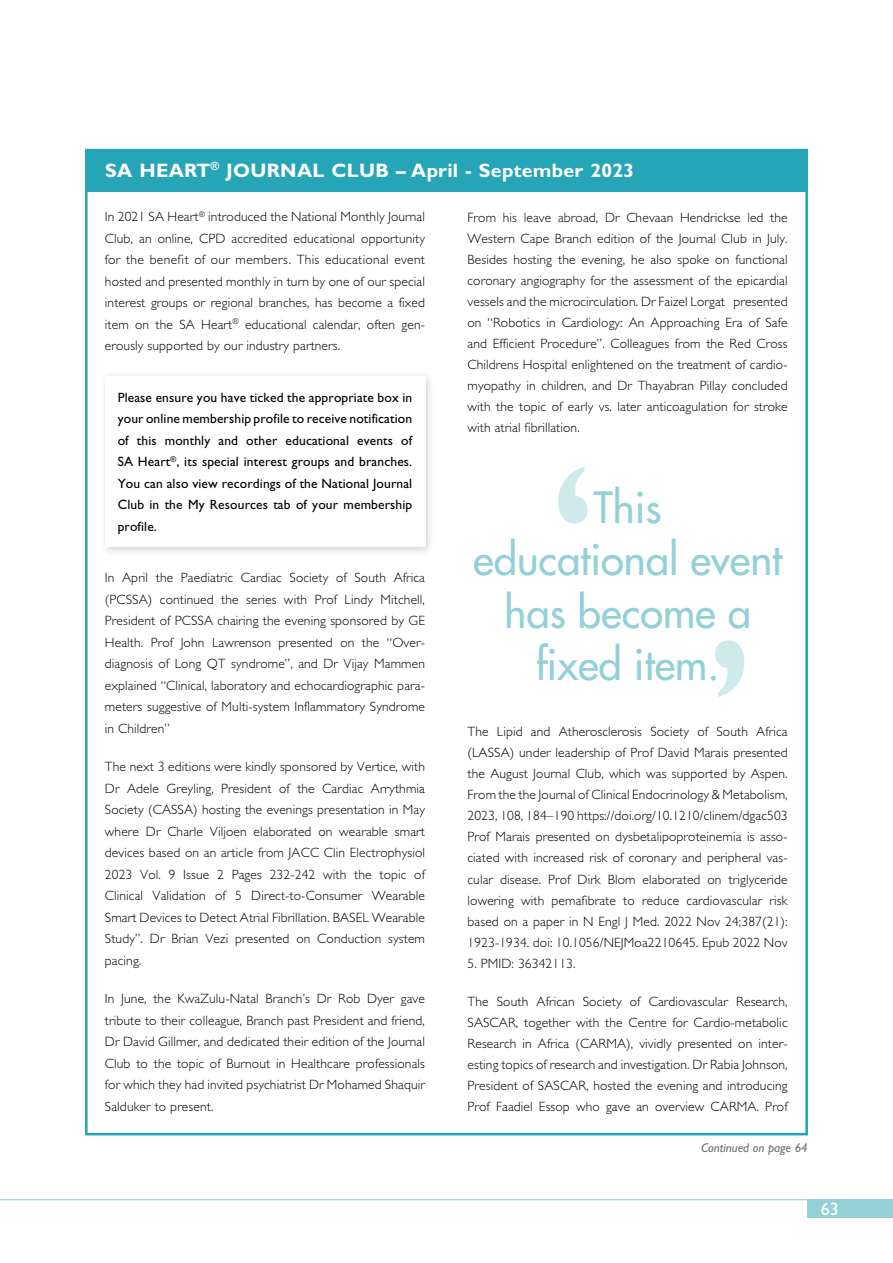
<style>
.page{position:relative;width:893px;height:1263px;background:#fff}
.page>*{position:absolute;margin:0;border:0;box-sizing:border-box;transform-origin:0 0}
.t1{font:500 42px/52.5px "Futura Std";color:#93d1d7;text-align:center}
.t2{font:700 19.5px "Gill Sans Std";letter-spacing:.015em;color:#fff}
.t3{font:18px "Gill Sans Std";color:#fff}
.t4{font:300 13.5px/21.5px "Gill Sans Std";letter-spacing:.01em;color:#000;text-align:justify}
.t5{font:13.5px/21.5px "Gill Sans Std";letter-spacing:.01em;color:#000;text-align:justify}
.t6{font:italic 12.75px "Gill Sans Std";color:#706f6f}
</style>
<div class="page">
<hr style="left:0;top:1199px;width:827px;height:1px;background:#93d1d7">
<div style="left:808px;top:1199px;width:85px;height:18px;background:#93d1d7"></div>
<div style="left:85px;top:149px;width:723px;height:43px;background:#26a5b8"></div>
<svg style="left:715px;top:640px;width:29px;height:57px"></svg>
<svg style="left:558px;top:467px;width:29px;height:56px"></svg>
<div style="left:99px;top:370px;width:336px;height:187px;background:#000;opacity:.2"></div>
<div style="left:105px;top:376px;width:320px;height:170px;background:#fff"></div>
<h2 class="t2" style="left:105px;top:159px;width:531px">SA HEART<sup>®</sup> JOURNAL CLUB – April - September 2023</h2>
<p class="t4" style="left:105px;top:206px;width:322px">In 2021 SA Heart<sup>®</sup> introduced the National Monthly Journal Club, an online, CPD accredited educational opportunity for the benefit of our members. This educational event hosted and presented monthly in turn by one of our special interest groups or regional branches, has become a fixed item on the SA Heart<sup>®</sup> educational calendar, often gen&shy;erously supported by our industry partners.</p>
<p class="t5" style="left:118px;top:387px;width:296px">Please ensure you have ticked the appropriate box in your online membership profile to receive notification of this monthly and other educational events of SA Heart<sup>®</sup>, its special interest groups and branches.<br>You can also view recordings of the National Journal Club in the My Resources tab of your membership profile.</p>
<p class="t4" style="left:105px;top:567px;width:322px">In April the Paediatric Cardiac Society of South Africa (PCSSA) continued the series with Prof Lindy Mitchell, President of PCSSA chairing the evening sponsored by GE Health. Prof John Lawrenson presented on the “Over&shy;diagnosis of Long QT syndrome”, and Dr Vijay Mammen explained “Clinical, laboratory and echocardiographic para&shy;meters suggestive of Multi-system Inflammatory Syndrome in Children”</p>
<p class="t4" style="left:105px;top:756px;width:322px">The next 3 editions were kindly sponsored by Vertice, with Dr Adele Greyling, President of the Cardiac Arrythmia Society (CASSA) hosting the evenings presentation in May where Dr Charle Viljoen elaborated on wearable smart devices based on an article from JACC Clin Electrophysiol 2023 Vol. 9 Issue 2 Pages 232-242 with the topic of Clinical Validation of 5 Direct-to-Consumer Wearable Smart Devices to Detect Atrial Fibrillation. BASEL Wearable Study”. Dr Brian Vezi presented on Conduction system pacing.</p>
<p class="t4" style="left:105px;top:988px;width:322px">In June, the KwaZulu-Natal Branch’s Dr Rob Dyer gave tribute to their colleague, Branch past President and friend, Dr David Gillmer, and dedicated their edition of the Journal Club to the topic of Burnout in Healthcare professionals for which they had invited psychiatrist Dr Mohamed Shaquir Salduker to present.</p>
<p class="t4" style="left:467px;top:207px;width:322px;line-height:21px">From his leave abroad, Dr Chevaan Hendrickse led the Western Cape Branch edition of the Journal Club in July.<br>Besides hosting the evening, he also spoke on functional coronary angiography for the assessment of the epicardial vessels and the microcirculation. Dr Faizel Lorgat presented on “Robotics in Cardiology: An Approaching Era of Safe and Efficient Procedure”. Colleagues from the Red Cross Childrens Hospital enlightened on the treatment of cardio&shy;myopathy in children, and Dr Thayabran Pillay concluded with the topic of early vs. later anticoagulation for stroke with atrial fibrillation.</p>
<h1 class="t1" style="left:473px;top:481px;width:311px">This<br>educational event has become a fixed item.</h1>
<p class="t4" style="left:467px;top:721px;width:322px;line-height:21px">The Lipid and Atherosclerosis Society of South Africa (LASSA) under leadership of Prof David Marais presented the August Journal Club, which was supported by Aspen.<br>From the the Journal of Clinical Endocrinology &amp; Metabolism, 2023, 108, 184–190 https://doi.org/10.1210/clinem/dgac503<br>Prof Marais presented on dysbetalipoproteinemia is asso&shy;ciated with increased risk of coronary and peripheral vas&shy;cular disease. Prof Dirk Blom elaborated on triglyceride lowering with pemafibrate to reduce cardiovascular risk based on a paper in N Engl J Med. 2022 Nov 24;387(21):<br>1923-1934. doi: 10.1056/NEJMoa2210645. Epub 2022 Nov</p>
<p class="t4" style="left:467px;top:952px;width:109px">5. PMID: 36342113.</p>
<p class="t4" style="left:467px;top:991px;width:322px;line-height:21px">The South African Society of Cardiovascular Research, SASCAR, together with the Centre for Cardio-metabolic Research in Africa (CARMA), vividly presented on inter&shy;esting topics of research and investigation. Dr Rabia Johnson, President of SASCAR, hosted the evening and introducing Prof Faadiel Essop who gave an overview CARMA. Prof</p>
<p class="t6" style="left:701px;top:1140px;width:108px">Continued on page 64</p>
<h3 class="t3" style="left:821px;top:1198px;width:19px">63</h3>
</div>
